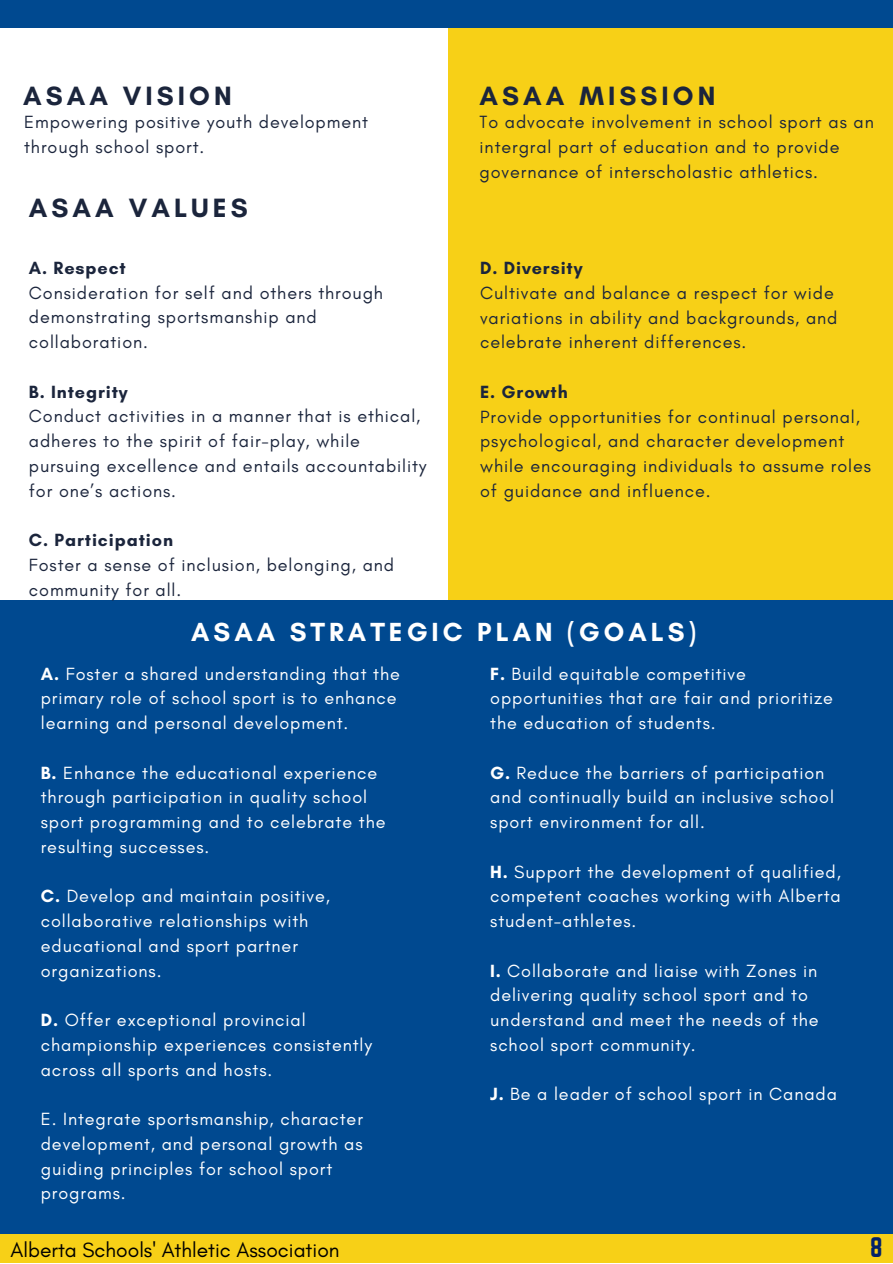
<style>
.page{position:relative;width:893px;height:1264px;background:#fff}
.page>*{position:absolute;margin:0;border:0;box-sizing:border-box;transform-origin:0 0}
.t1{font:700 27px "Glacial Indifference";letter-spacing:.15em;color:#1b253c}
.t2{font:700 26.7px "Glacial Indifference";letter-spacing:.15em;color:#fff}
.t3{font:24.75px "Norwester";color:#012169}
.t4{font:21px "Glacial Indifference";color:#000}
.t5{font:18px/24.8px "Glacial Indifference";letter-spacing:.05em;color:#fff}
.t6{font:18px/24.8px "Glacial Indifference";letter-spacing:.05em;color:#1b253c}
.t7{font:700 18px "Glacial Indifference";letter-spacing:.05em;color:#1b253c}
.s1{font-weight:700}
</style>
<div class="page">
<div style="left:448px;top:0;width:444px;height:792px;background:#f7d017"></div>
<div style="left:0;top:600px;width:892px;height:634px;background:#004990"></div>
<div style="left:0;top:0;width:892px;height:27px;background:#004990"></div>
<div style="left:0;top:1234px;width:892px;height:28px;background:#f7d017"></div>
<p class="t1" style="left:23px;top:79px;width:210px">ASAA VISION</p>
<p class="t1" style="left:479px;top:79px;width:237px">ASAA MISSION</p>
<p class="t6" style="left:24px;top:109px;width:345px">Empowering positive youth development through school sport.</p>
<p class="t1" style="left:29px;top:191px;width:220px">ASAA VALUES</p>
<p class="t7" style="left:29px;top:257px;width:98px">A. Respect</p>
<p class="t6" style="left:29px;top:280px;width:355px">Consideration for self and others through demonstrating sportsmanship and collaboration.</p>
<p class="t7" style="left:29px;top:380px;width:100px">B. Integrity</p>
<p class="t6" style="left:29px;top:404px;width:399px">Conduct activities in a manner that is ethical, adheres to the spirit of fair-play, while pursuing excellence and entails accountability for one’s actions.</p>
<p class="t7" style="left:29px;top:529px;width:145px">C. Participation</p>
<p class="t6" style="left:29px;top:552px;width:367px">Foster a sense of inclusion, belonging, and community for all.</p>
<p class="t6" style="left:479px;top:109px;width:396px">To advocate involvement in school sport as an intergral part of education and to provide governance of interscholastic athletics.</p>
<p class="t7" style="left:480px;top:257px;width:104px">D. Diversity</p>
<p class="t6" style="left:480px;top:280px;width:359px">Cultivate and balance a respect for wide variations in ability and backgrounds, and celebrate inherent differences.</p>
<p class="t7" style="left:480px;top:381px;width:89px">E. Growth</p>
<p class="t6" style="left:480px;top:404px;width:392px">Provide opportunities for continual personal, psychological, and character development while encouraging individuals to assume roles of guidance and influence.</p>
<p class="t2" style="left:191px;top:615px;width:506px">ASAA STRATEGIC PLAN (GOALS)</p>
<p class="t5" style="left:41px;top:661px;width:360px"><span class="s1">A.</span> Foster a shared understanding that the primary role of school sport is to enhance learning and personal development.</p>
<p class="t5" style="left:41px;top:760px;width:346px"><span class="s1">B.</span> Enhance the educational experience through participation in quality school sport programming and to celebrate the resulting successes.</p>
<p class="t5" style="left:41px;top:883px;width:291px"><span class="s1">C.</span> Develop and maintain positive, collaborative relationships with educational and sport partner organizations.</p>
<p class="t5" style="left:41px;top:1007px;width:333px"><span class="s1">D.</span> Offer exceptional provincial championship experiences consistently across all sports and hosts.</p>
<p class="t5" style="left:41px;top:1106px;width:323px">E. Integrate sportsmanship, character development, and personal growth as guiding principles for school sport programs.</p>
<p class="t4" style="left:11px;top:1236px;width:330px">Alberta Schools' Athletic Association</p>
<p class="t3" style="left:870px;top:1232px;width:14px">8</p>
<p class="t5" style="left:490px;top:661px;width:344px"><span class="s1">F.</span> Build equitable competitive opportunities that are fair and prioritize the education of students.</p>
<p class="t5" style="left:490px;top:760px;width:345px"><span class="s1">G.</span> Reduce the barriers of participation and continually build an inclusive school sport environment for all.</p>
<p class="t5" style="left:490px;top:859px;width:352px;text-align:justify"><span class="s1">H.</span> Support the development of qualified, competent coaches working with Alberta student-athletes.</p>
<p class="t5" style="left:490px;top:957px;width:330px"><span class="s1">I.</span> Collaborate and liaise with Zones in delivering quality school sport and to understand and meet the needs of the school sport community.</p>
<p class="t5" style="left:490px;top:1081px;width:348px"><span class="s1">J.</span> Be a leader of school sport in Canada</p>
</div>
